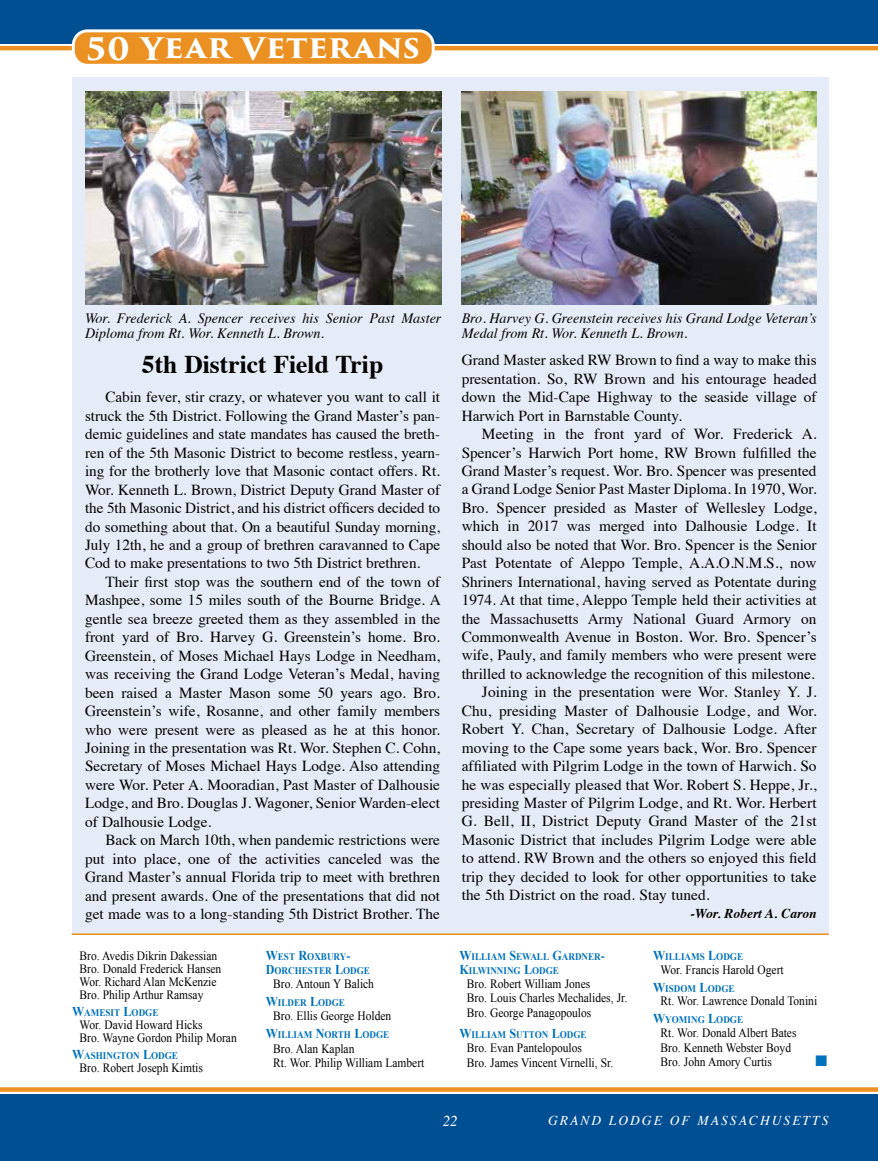
<style>
.page{position:relative;width:878px;height:1161px;background:#fff}
.page>*{position:absolute;margin:0;border:0;box-sizing:border-box;transform-origin:0 0}
.t1{font:700 30.3px "Trajan Pro 3";letter-spacing:.02em;color:#fff;scale:1.04 1}
.t2{font:700 25.5px "Times";color:#000}
.t3{font:15.3px/18.5px "Times";color:#000;text-align:justify}
.t4{font:15.3px "Zapf Dingbats ITC";color:#0072bc}
.t5{font:italic 15px "Times";color:#fff}
.t6{font:italic 14.25px/15px "Times";color:#000}
.t7{font:italic 13.5px "Times";letter-spacing:.15em;color:#fff}
.t8{font:italic 700 13.5px "Times";color:#000}
.t9{font:12.75px/14.4px "Times New Roman";color:#000;scale:.9 1}
.t10{font:700 10.2px/13.5px "Times New Roman";color:#0072bc;scale:.9 1}
.s1{font-size:13.5px}
</style>
<div class="page">
<div style="left:0;top:1094px;width:878px;height:67px;background:#004f93"></div>
<hr style="left:0;top:46px;width:878px;height:4px;background:#ec9122">
<div style="left:0;top:0;width:878px;height:43px;background:#004f93"></div>
<div style="left:0;top:1087px;width:878px;height:5px;background:#ec9122"></div>
<div style="left:73px;top:31px;width:360px;height:34px;background:#eb9123;border-radius:14px"></div>
<div style="left:72px;top:29px;width:362px;height:38px;border:3px solid #fff;border-radius:14px"></div>
<div style="left:72px;top:77px;width:756px;height:857px;background:#e6ecf7"></div>
<hr style="left:72px;top:933px;width:756px;height:2px;background:#ec9122">
<img style="left:461px;top:91px;width:355px;height:213px">
<img style="left:85px;top:91px;width:356px;height:213px">
<h1 class="t1" style="left:87px;top:25px;width:322px">50 Year Veterans</h1>
<p class="t6" style="left:85px;top:310px;width:358px">Wor. Frederick A. Spencer receives his Senior Past Master<br>Diploma from Rt. Wor. Kenneth L. Brown.</p>
<p class="t6" style="left:461px;top:310px;width:356px">Bro. Harvey G. Greenstein receives his Grand Lodge Veteran’s<br>Medal from Rt. Wor. Kenneth L. Brown.</p>
<h2 class="t2" style="left:142px;top:340px;width:243px">5th District Field Trip</h2>
<p class="t3" style="left:85px;top:387px;width:356px;text-indent:20px">Cabin fever, stir crazy, or whatever you want to call it struck the 5th District. Following the Grand Master’s pan&shy;demic guidelines and state mandates has caused the breth&shy;ren of the 5th Masonic District to become restless, yearn&shy;ing for the brotherly love that Masonic contact offers. Rt.<br>Wor. Kenneth L. Brown, District Deputy Grand Master of the 5th Masonic District, and his district officers decided to do something about that. On a beautiful Sunday morning, July 12th, he and a group of brethren caravanned to Cape Cod to make presentations to two 5th District brethren.</p>
<p class="t3" style="left:85px;top:571px;width:357px;text-indent:20px">Their first stop was the southern end of the town of Mashpee, some 15 miles south of the Bourne Bridge. A gentle sea breeze greeted them as they assembled in the front yard of Bro. Harvey G. Greenstein’s home. Bro.<br>Greenstein, of Moses Michael Hays Lodge in Needham, was receiving the Grand Lodge Veteran’s Medal, having been raised a Master Mason some 50 years ago. Bro.<br>Greenstein’s wife, Rosanne, and other family members who were present were as pleased as he at this honor.<br>Joining in the presentation was Rt. Wor. Stephen C. Cohn, Secretary of Moses Michael Hays Lodge. Also attending were Wor. Peter A. Mooradian, Past Master of Dalhousie Lodge, and Bro. Douglas J. Wagoner, Senior Warden-elect of Dalhousie Lodge.</p>
<p class="t3" style="left:85px;top:830px;width:356px;text-indent:20px">Back on March 10th, when pandemic restrictions were put into place, one of the activities canceled was the Grand Master’s annual Florida trip to meet with brethren and present awards. One of the presentations that did not get made was to a long-standing 5th District Brother. The</p>
<p class="t9" style="left:79px;top:949px;width:159px;line-height:13.2px">Bro. Avedis Dikrin Dakessian<br>Bro. Donald Frederick Hansen<br>Wor. Richard Alan McKenzie<br>Bro. Philip Arthur Ramsay</p>
<p class="t10" style="left:72px;top:1005px;width:97px"><span class="s1">W</span>AMESIT <span class="s1">L</span>ODGE</p>
<p class="t9" style="left:79px;top:1018px;width:176px;line-height:13.5px">Wor. David Howard Hicks<br>Bro. Wayne Gordon Philip Moran</p>
<p class="t10" style="left:72px;top:1048px;width:119px"><span class="s1">W</span>ASHINGTON <span class="s1">L</span>ODGE</p>
<p class="t9" style="left:79px;top:1060px;width:138px">Bro. Robert Joseph Kimtis</p>
<p class="t10" style="left:266px;top:950px;width:117px"><span class="s1">W</span>EST <span class="s1">R</span>OXBURY<span class="s1">-<br>D</span>ORCHESTER <span class="s1">L</span>ODGE</p>
<p class="t9" style="left:273px;top:976px;width:113px">Bro. Antoun Y Balich</p>
<p class="t10" style="left:266px;top:996px;width:90px"><span class="s1">W</span>ILDER <span class="s1">L</span>ODGE</p>
<p class="t9" style="left:273px;top:1009px;width:133px">Bro. Ellis George Holden</p>
<p class="t10" style="left:266px;top:1028px;width:139px"><span class="s1">W</span>ILLIAM <span class="s1">N</span>ORTH <span class="s1">L</span>ODGE</p>
<p class="t9" style="left:273px;top:1041px;width:169px">Bro. Alan Kaplan<br>Rt. Wor. Philip William Lambert</p>
<p class="t3" style="left:461px;top:350px;width:356px">Grand Master asked RW Brown to find a way to make this presentation. So, RW Brown and his entourage headed down the Mid-Cape Highway to the seaside village of Harwich Port in Barnstable County.</p>
<p class="t3" style="left:482px;top:423px;width:336px">Meeting in the front yard of Wor. Frederick A.</p>
<p class="t3" style="left:461px;top:442px;width:356px">Spencer’s Harwich Port home, RW Brown fulfilled the</p>
<p class="t3" style="left:461px;top:460px;width:356px">Grand Master’s request. Wor. Bro. Spencer was presented</p>
<p class="t3" style="left:461px;top:479px;width:356px">a Grand Lodge Senior Past Master Diploma. In 1970, Wor.</p>
<p class="t3" style="left:461px;top:497px;width:356px">Bro. Spencer presided as Master of Wellesley Lodge,</p>
<p class="t3" style="left:461px;top:516px;width:356px">which in 2017 was merged into Dalhousie Lodge. It</p>
<p class="t3" style="left:461px;top:534px;width:356px">should also be noted that Wor. Bro. Spencer is the Senior</p>
<p class="t3" style="left:461px;top:553px;width:356px">Past Potentate of Aleppo Temple, A.A.O.N.M.S., now</p>
<p class="t3" style="left:461px;top:571px;width:356px">Shriners International, having served as Potentate during</p>
<p class="t3" style="left:461px;top:589px;width:356px">1974. At that time, Aleppo Temple held their activities at</p>
<p class="t3" style="left:461px;top:608px;width:356px">the Massachusetts Army National Guard Armory on</p>
<p class="t3" style="left:461px;top:626px;width:356px">Commonwealth Avenue in Boston. Wor. Bro. Spencer’s</p>
<p class="t3" style="left:461px;top:645px;width:356px">wife, Pauly, and family members who were present were</p>
<p class="t3" style="left:461px;top:663px;width:354px">thrilled to acknowledge the recognition of this milestone.</p>
<p class="t3" style="left:482px;top:682px;width:336px">Joining in the presentation were Wor. Stanley Y. J.</p>
<p class="t3" style="left:461px;top:700px;width:356px">Chu, presiding Master of Dalhousie Lodge, and Wor.</p>
<p class="t3" style="left:461px;top:719px;width:356px">Robert Y. Chan, Secretary of Dalhousie Lodge. After</p>
<p class="t3" style="left:461px;top:737px;width:356px">moving to the Cape some years back, Wor. Bro. Spencer</p>
<p class="t3" style="left:461px;top:755px;width:356px">affiliated with Pilgrim Lodge in the town of Harwich. So</p>
<p class="t3" style="left:461px;top:774px;width:356px">he was especially pleased that Wor. Robert S. Heppe, Jr.,</p>
<p class="t3" style="left:461px;top:792px;width:356px">presiding Master of Pilgrim Lodge, and Rt. Wor. Herbert</p>
<p class="t3" style="left:461px;top:811px;width:356px">G. Bell, II, District Deputy Grand Master of the 21st</p>
<p class="t3" style="left:461px;top:829px;width:356px">Masonic District that includes Pilgrim Lodge were able</p>
<p class="t3" style="left:461px;top:848px;width:356px">to attend. RW Brown and the others so enjoyed this field</p>
<p class="t3" style="left:461px;top:866px;width:356px">trip they decided to look for other opportunities to take</p>
<p class="t3" style="left:461px;top:885px;width:249px">the 5th District on the road. Stay tuned.</p>
<p class="t8" style="left:690px;top:901px;width:127px">-Wor. Robert A. Caron</p>
<p class="t10" style="left:459px;top:950px;width:163px;text-indent:93px"><span class="s1">G</span>ARDNER<span class="s1">-<br>K</span>ILWINNING <span class="s1">L</span>ODGE</p>
<p class="t9" style="left:467px;top:976px;width:179px">Bro. Robert William Jones<br>Bro. Louis Charles Mechalides, Jr.<br>Bro. George Panagopoulos</p>
<p class="t10" style="left:459px;top:1027px;width:143px"><span class="s1">W</span>ILLIAM <span class="s1">S</span>UTTON <span class="s1">L</span>ODGE</p>
<p class="t9" style="left:467px;top:1040px;width:164px">Bro. Evan Pantelopoulos<br>Bro. James Vincent Virnelli, Sr.</p>
<p class="t10" style="left:459px;top:950px;width:79px"><span class="s1">W</span>ILLIAM <span class="s1">S</span>EWALL</p>
<p class="t10" style="left:653px;top:950px;width:101px"><span class="s1">W</span>ILLIAMS <span class="s1">L</span>ODGE</p>
<p class="t9" style="left:660px;top:962px;width:138px">Wor. Francis Harold Ogert</p>
<p class="t10" style="left:653px;top:981px;width:92px"><span class="s1">W</span>ISDOM <span class="s1">L</span>ODGE</p>
<p class="t9" style="left:660px;top:993px;width:175px">Rt. Wor. Lawrence Donald Tonini</p>
<p class="t10" style="left:653px;top:1013px;width:101px"><span class="s1">W</span>YOMING <span class="s1">L</span>ODGE</p>
<p class="t9" style="left:660px;top:1026px;width:152px">Rt. Wor. Donald Albert Bates<br>Bro. Kenneth Webster Boyd<br>Bro. John Amory Curtis</p>
<p class="t4" style="left:815px;top:1054px;width:13px">■</p>
<p class="t5" style="left:442px;top:1108px;width:16px">22</p>
<p class="t7" style="left:548px;top:1109px;width:282px">GRAND LODGE OF MASSACHUSETTS</p>
</div>
